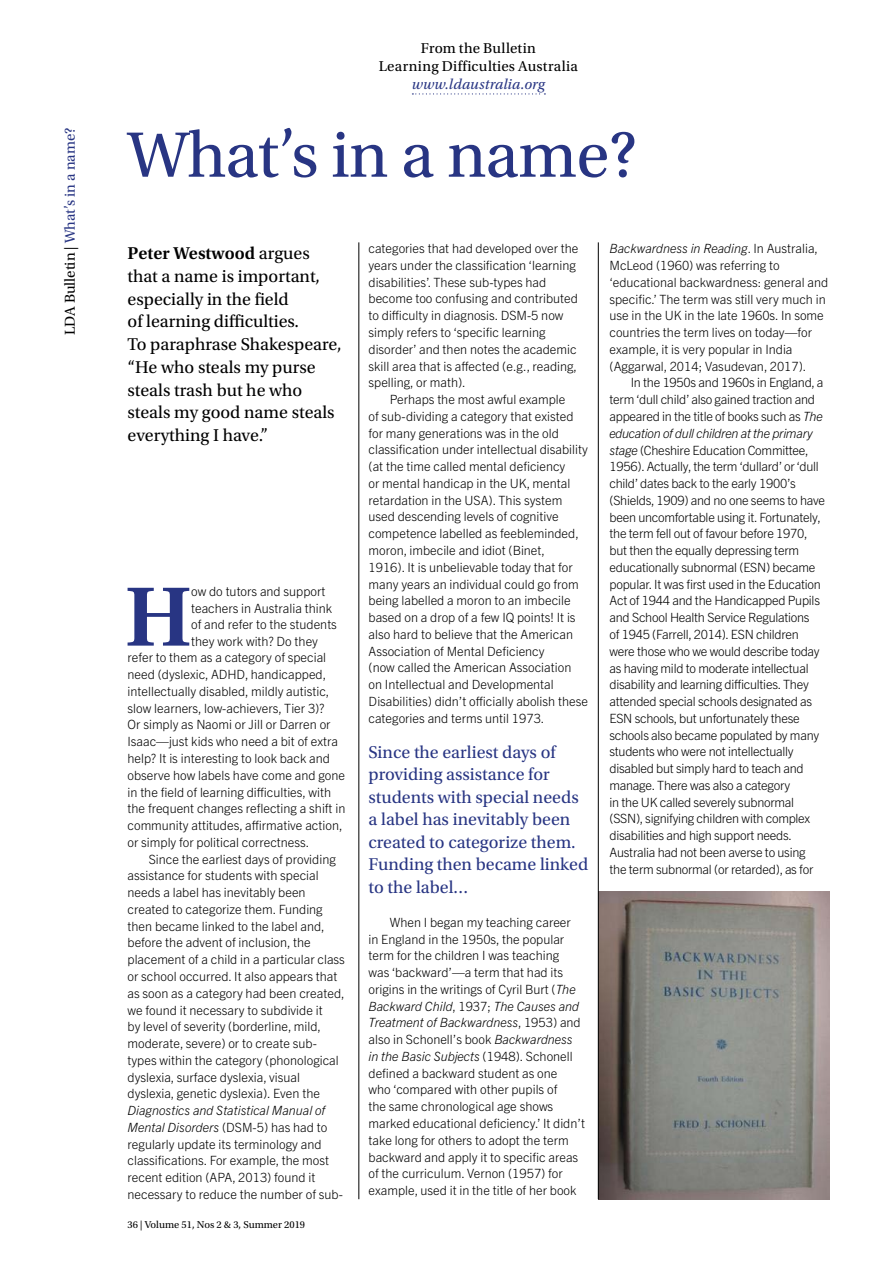
<style>
.page{position:relative;width:893px;height:1263px;background:#fff}
.page>*{position:absolute;margin:0;border:0;box-sizing:border-box;transform-origin:0 0}
.t1{font:600 88.5px "Utopia Std";color:#283583}
.t2{font:67.5px "Utopia Std";letter-spacing:-.01em;color:#283583}
.t3{font:18px/22.8px "Utopia Std";color:#000}
.t4{font:18px/22.5px "Utopia Std";color:#283583}
.t5{font:15px/18px "Utopia Std";letter-spacing:.02em;color:#000;text-align:center}
.t6{font:15px "Utopia Std";color:#283583}
.t7{font:italic 15px "Utopia Std";letter-spacing:.005em;color:#283583}
.t8{font:300 12.75px/16.8px "Trade Gothic Next LT Pro";color:#000}
.t9{font:300 12.75px/16.8px "Trade Gothic Next LT Pro";letter-spacing:-.02em;color:#000}
.t10{font:10.5px "Utopia Std";color:#000}
.s1{color:#000}
.s2{font-weight:600}
.s3{font-style:italic}
</style>
<div class="page">
<img style="left:599px;top:891px;width:230px;height:308px">
<hr style="left:358px;top:242px;width:1px;height:957px;background:#000">
<hr style="left:598px;top:242px;width:1px;height:957px;background:#000">
<svg style="left:412px;top:93px;width:133px;height:2px"></svg>
<p class="t6" style="left:62px;top:335px;width:209px;rotate:-90deg"><span class="s1">LDA Bulletin |</span> What’s in a name?</p>
<p class="t5" style="left:379px;top:40px;width:201px">From the Bulletin<br>Learning Difficulties Australia</p>
<p class="t7" style="left:412px;top:76px;width:135px">www.ldaustralia.org</p>
<h2 class="t2" style="left:128px;top:118px;width:511px">What’s in a name?</h2>
<h3 class="t3" style="left:128px;top:242px;width:216px"><span class="s2">Peter Westwood</span> argues that a name is important, especially in the field<br>of learning difficulties.<br>To paraphrase Shakespeare, “He who steals my purse steals trash but he who steals my good name steals everything I have.”</h3>
<h1 class="t1" style="left:125px;top:567px;width:69px">H</h1>
<p class="t8" style="left:191px;top:582px;width:136px">ow do tutors and support</p>
<p class="t8" style="left:191px;top:599px;width:142px">teachers in Australia think</p>
<p class="t8" style="left:191px;top:615px;width:147px">of and refer to the students</p>
<p class="t8" style="left:191px;top:632px;width:128px">they work with? Do they</p>
<p class="t8" style="left:128px;top:648px;width:200px">refer to them as a category of special</p>
<p class="t8" style="left:128px;top:665px;width:200px">need (dyslexic, ADHD, handicapped,</p>
<p class="t8" style="left:128px;top:682px;width:203px">intellectually disabled, mildly autistic,</p>
<p class="t8" style="left:128px;top:699px;width:198px">slow learners, low-achievers, Tier 3)?</p>
<p class="t8" style="left:128px;top:715px;width:205px">Or simply as Naomi or Jill or Darren or</p>
<p class="t8" style="left:128px;top:732px;width:212px">Isaac—just kids who need a bit of extra</p>
<p class="t8" style="left:128px;top:749px;width:204px">help? It is interesting to look back and</p>
<p class="t8" style="left:128px;top:766px;width:219px">observe how labels have come and gone</p>
<p class="t8" style="left:128px;top:783px;width:205px">in the field of learning difficulties, with</p>
<p class="t8" style="left:128px;top:799px;width:219px">the frequent changes reflecting a shift in</p>
<p class="t8" style="left:128px;top:816px;width:216px">community attitudes, affirmative action,</p>
<p class="t8" style="left:128px;top:833px;width:183px">or simply for political correctness.</p>
<p class="t8" style="left:149px;top:850px;width:189px">Since the earliest days of providing</p>
<p class="t8" style="left:128px;top:866px;width:193px">assistance for students with special</p>
<p class="t8" style="left:128px;top:883px;width:180px">needs a label has inevitably been</p>
<p class="t8" style="left:128px;top:900px;width:197px">created to categorize them. Funding</p>
<p class="t8" style="left:128px;top:917px;width:199px">then became linked to the label and,</p>
<p class="t8" style="left:128px;top:933px;width:185px">before the advent of inclusion, the</p>
<p class="t8" style="left:128px;top:950px;width:219px">placement of a child in a particular class</p>
<p class="t8" style="left:128px;top:967px;width:211px">or school occurred. It also appears that</p>
<p class="t8" style="left:128px;top:984px;width:219px">as soon as a category had been created,</p>
<p class="t8" style="left:128px;top:1001px;width:197px">we found it necessary to subdivide it</p>
<p class="t8" style="left:128px;top:1017px;width:195px">by level of severity (borderline, mild,</p>
<p class="t8" style="left:128px;top:1034px;width:191px">moderate, severe) or to create sub-</p>
<p class="t8" style="left:128px;top:1051px;width:213px">types within the category (phonological</p>
<p class="t8" style="left:128px;top:1068px;width:174px">dyslexia, surface dyslexia, visual</p>
<p class="t8" style="left:128px;top:1084px;width:194px">dyslexia, genetic dyslexia). Even the</p>
<p class="t8" style="left:128px;top:1101px;width:217px"><span class="s3">Diagnostics and Statistical Manual of Mental Disorders</span> (DSM-5) has had to regularly update its terminology and classifications. For example, the most recent edition (APA, 2013) found it necessary to reduce the number of sub-</p>
<p class="t10" style="left:128px;top:1219px;width:179px">36 | Volume 51, Nos 2 &amp; 3, Summer 2019</p>
<p class="t8" style="left:369px;top:239px;width:211px">categories that had developed over the years under the classification ‘learning disabilities’. These sub-types had become too confusing and contributed to difficulty in diagnosis. DSM-5 now simply refers to ‘specific learning disorder’ and then notes the academic skill area that is affected (e.g., reading, spelling, or math).</p>
<p class="t8" style="left:369px;top:390px;width:221px;text-indent:21px">Perhaps the most awful example<br>of sub-dividing a category that existed for many generations was in the old classification under intellectual disability (at the time called mental deficiency<br>or mental handicap in the UK, mental retardation in the USA). This system used descending levels of cognitive competence labelled as feebleminded, moron, imbecile and idiot (Binet,<br>1916). It is unbelievable today that for many years an individual could go from being labelled a moron to an imbecile based on a drop of a few IQ points! It is also hard to believe that the American Association of Mental Deficiency<br>(now called the American Association on Intellectual and Developmental Disabilities) didn’t officially abolish these categories and terms until 1973.</p>
<h3 class="t4" style="left:369px;top:741px;width:221px">Since the earliest days of providing assistance for students with special needs a label has inevitably been created to categorize them.<br>Funding then became linked to the label…</h3>
<p class="t8" style="left:369px;top:913px;width:218px;text-indent:21px">When I began my teaching career<br>in England in the 1950s, the popular term for the children I was teaching<br>was ‘backward’—a term that had its origins in the writings of Cyril Burt (<span class="s3">The Backward Child</span>, 1937; <span class="s3">The Causes and Treatment of Backwardness</span>, 1953) and also in Schonell’s book <span class="s3">Backwardness in the Basic Subjects</span> (1948). Schonell defined a backward student as one<br>who ‘compared with other pupils of<br>the same chronological age shows marked educational deficiency.’ It didn’t take long for others to adopt the term backward and apply it to specific areas of the curriculum. Vernon (1957) for example, used it in the title of her book</p>
<p class="t8" style="left:609px;top:239px;width:220px"><span class="s3">Backwardness in Reading</span>. In Australia, McLeod (1960) was referring to ‘educational backwardness: general and specific.’ The term was still very much in use in the UK in the late 1960s. In some countries the term lives on today—for example, it is very popular in India (Aggarwal, 2014; Vasudevan, 2017).</p>
<p class="t9" style="left:609px;top:374px;width:217px;text-indent:21px">In the 1950s and 1960s in England, a term ‘dull child’ also gained traction and appeared in the title of books such as <span class="s3">The education of dull children at the primary stage</span> (Cheshire Education Committee, 1956). Actually, the term ‘dullard’ or ‘dull child’ dates back to the early 1900’s (Shields, 1909) and no one seems to have been uncomfortable using it. Fortunately, the term fell out of favour before 1970, but then the equally depressing term educationally subnormal (ESN) became popular. It was first used in the Education Act of 1944 and the Handicapped Pupils and School Health Service Regulations<br>of 1945 (Farrell, 2014). ESN children were those who we would describe today as having mild to moderate intellectual disability and learning difficulties. They attended special schools designated as ESN schools, but unfortunately these schools also became populated by many students who were not intellectually disabled but simply hard to teach and manage. There was also a category<br>in the UK called severely subnormal (SSN), signifying children with complex disabilities and high support needs.<br>Australia had not been averse to using the term subnormal (or retarded), as for</p>
</div>
